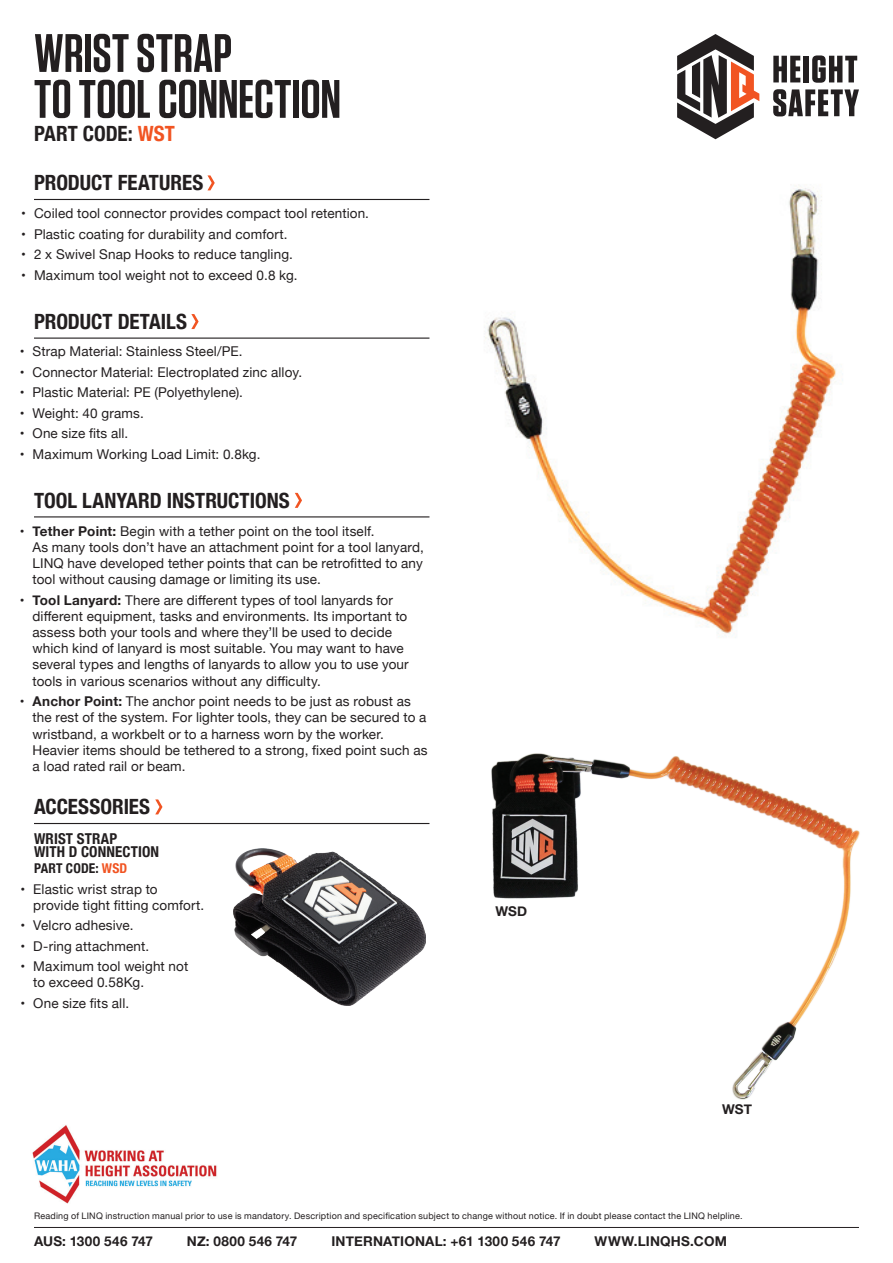
<style>
.page{position:relative;width:893px;height:1263px;background:#fff}
.page>*{position:absolute;margin:0;border:0;box-sizing:border-box;transform-origin:0 0}
.t1{font:600 54px/45.9px "Tungsten";letter-spacing:-.005em;color:#231f20}
.t2{font:700 condensed 21px "Helvetica Neue";color:#231f20}
.t3{font:700 condensed 15px/13.5px "Helvetica Neue";letter-spacing:.01em;color:#231f20}
.t4{font:13.5px/16.2px "Helvetica Neue";letter-spacing:.01em;color:#231f20}
.t5{font:700 13.5px "Helvetica Neue";letter-spacing:.015em;color:#231f20}
.t6{font:700 condensed 13.5px "Helvetica Neue";letter-spacing:.01em;color:#231f20}
.t7{font:9px "Helvetica Neue";letter-spacing:.025em;color:#231f20}
.s1{color:#f15422}
.s2{font-weight:700}
</style>
<div class="page">
<svg style="left:677px;top:34px;width:82px;height:105px"></svg>
<svg style="left:773px;top:56px;width:27px;height:26px"></svg>
<div style="left:803px;top:56px;width:6px;height:26px;background:#231f20"></div>
<svg style="left:812px;top:55px;width:45px;height:28px"></svg>
<svg style="left:773px;top:89px;width:86px;height:27px"></svg>
<svg style="left:207px;top:175px;width:8px;height:15px"></svg>
<hr style="left:34px;top:199px;width:395px;height:1px;background:#231f20">
<svg style="left:191px;top:314px;width:8px;height:15px"></svg>
<svg style="left:295px;top:493px;width:7px;height:15px"></svg>
<svg style="left:155px;top:799px;width:7px;height:15px"></svg>
<hr style="left:34px;top:338px;width:395px;height:1px;background:#231f20">
<hr style="left:34px;top:516px;width:395px;height:1px;background:#231f20">
<hr style="left:34px;top:823px;width:395px;height:1px;background:#231f20">
<hr style="left:34px;top:1227px;width:825px;height:1px;background:#231f20">
<img style="left:484px;top:187px;width:359px;height:451px">
<img style="left:491px;top:753px;width:369px;height:347px">
<img style="left:32px;top:1125px;width:185px;height:79px">
<img style="left:234px;top:848px;width:191px;height:157px">
<h1 class="t1" style="left:34px;top:31px;width:309px">WRIST STRAP<br>TO TOOL CONNECTION</h1>
<h2 class="t2" style="left:34px;top:116px;width:142px">PART CODE: <span class="s1">WST</span></h2>
<h2 class="t2" style="left:34px;top:165px;width:171px">PRODUCT FEATURES</h2>
<p class="t4" style="left:21px;top:206px;width:349px">• Coiled tool connector provides compact tool retention.</p>
<p class="t4" style="left:21px;top:226px;width:268px">• Plastic coating for durability and comfort.</p>
<p class="t4" style="left:21px;top:247px;width:273px">• 2 x Swivel Snap Hooks to reduce tangling.</p>
<p class="t4" style="left:21px;top:267px;width:278px">• Maximum tool weight not to exceed 0.8 kg.</p>
<h2 class="t2" style="left:34px;top:304px;width:155px">PRODUCT DETAILS</h2>
<p class="t4" style="left:20px;top:344px;width:224px">• Strap Material: Stainless Steel/PE.</p>
<p class="t4" style="left:20px;top:365px;width:284px">• Connector Material: Electroplated zinc alloy.</p>
<p class="t4" style="left:20px;top:385px;width:225px">• Plastic Material: PE (Polyethylene).</p>
<p class="t4" style="left:20px;top:406px;width:126px">• Weight: 40 grams.</p>
<p class="t4" style="left:20px;top:426px;width:110px">• One size fits all.</p>
<p class="t4" style="left:20px;top:447px;width:242px">• Maximum Working Load Limit: 0.8kg.</p>
<h2 class="t2" style="left:34px;top:483px;width:257px">TOOL LANYARD INSTRUCTIONS</h2>
<p class="t4" style="left:33px;top:523px;width:393px;text-indent:-13px"><span class="s2">• Tether Point:</span> Begin with a tether point on the tool itself.<br>As many tools don’t have an attachment point for a tool lanyard, LINQ have developed tether points that can be retrofitted to any tool without causing damage or limiting its use.</p>
<p class="t4" style="left:33px;top:592px;width:378px;text-indent:-13px"><span class="s2">• Tool Lanyard:</span> There are different types of tool lanyards for different equipment, tasks and environments. Its important to assess both your tools and where they’ll be used to decide which kind of lanyard is most suitable. You may want to have several types and lengths of lanyards to allow you to use your tools in various scenarios without any difficulty.</p>
<p class="t4" style="left:33px;top:694px;width:397px;text-indent:-13px"><span class="s2">• Anchor Point:</span> The anchor point needs to be just as robust as the rest of the system. For lighter tools, they can be secured to a wristband, a workbelt or to a harness worn by the worker.<br>Heavier items should be tethered to a strong, fixed point such as a load rated rail or beam.</p>
<h2 class="t2" style="left:34px;top:789px;width:118px">ACCESSORIES</h2>
<p class="t3" style="left:34px;top:830px;width:127px">WRIST STRAP<br>WITH D CONNECTION</p>
<p class="t6" style="left:34px;top:857px;width:95px">PART CODE: <span class="s1">WSD</span></p>
<p class="t4" style="left:33px;top:881px;width:172px;text-indent:-13px">• Elastic wrist strap to provide tight fitting comfort.</p>
<p class="t4" style="left:21px;top:918px;width:115px">• Velcro adhesive.</p>
<p class="t4" style="left:21px;top:938px;width:130px">• D-ring attachment.</p>
<p class="t4" style="left:33px;top:959px;width:157px;text-indent:-13px">• Maximum tool weight not to exceed 0.58Kg.</p>
<p class="t4" style="left:21px;top:996px;width:110px">• One size fits all.</p>
<p class="t5" style="left:495px;top:900px;width:33px">WSD</p>
<p class="t5" style="left:722px;top:1098px;width:32px">WST</p>
<p class="t7" style="left:34px;top:1209px;width:710px">Reading of LINQ instruction manual prior to use is mandatory. Description and specification subject to change without notice. If in doubt please contact the LINQ helpline.</p>
<p class="t5" style="left:34px;top:1230px;width:120px">AUS: 1300 546 747</p>
<p class="t5" style="left:187px;top:1230px;width:112px">NZ: 0800 546 747</p>
<p class="t5" style="left:331px;top:1230px;width:231px">INTERNATIONAL: +61 1300 546 747</p>
<p class="t5" style="left:595px;top:1230px;width:134px">WWW.LINQHS.COM</p>
</div>
